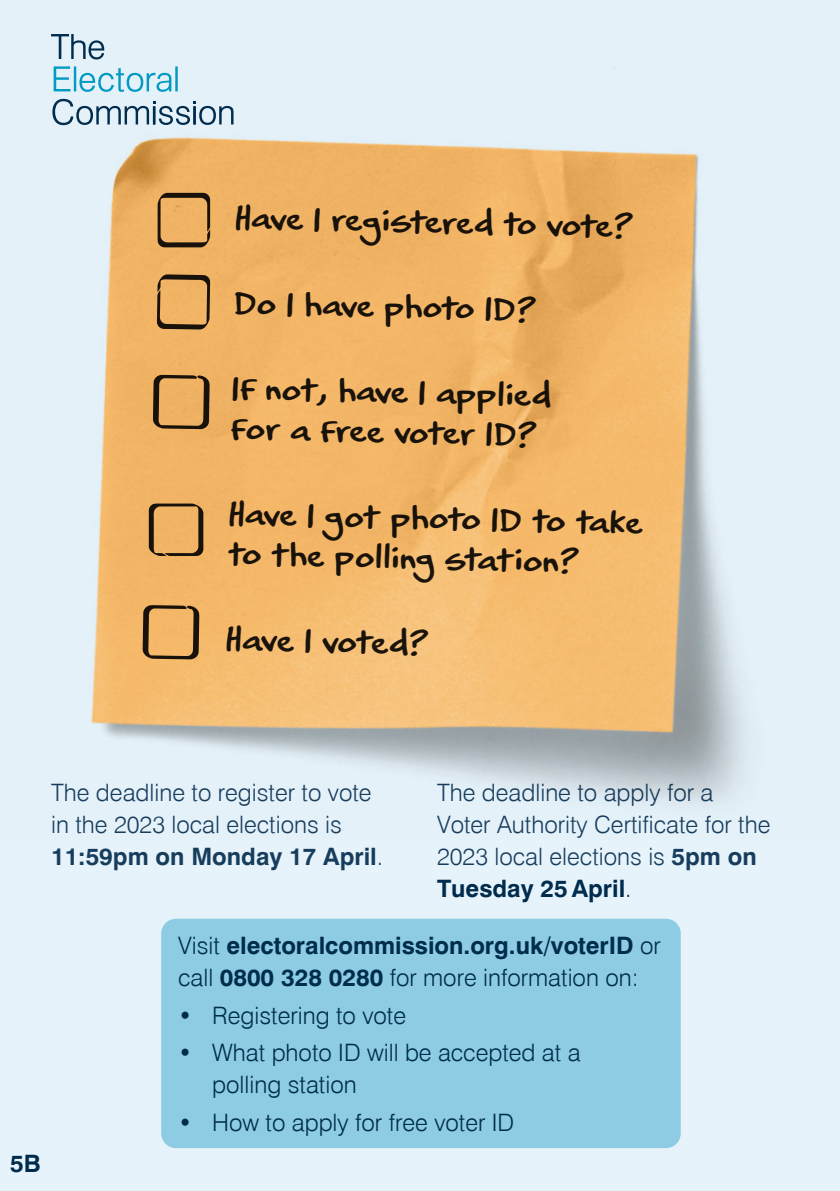
<style>
.page{position:relative;width:840px;height:1191px;background:#fff}
.page>*{position:absolute;margin:0;border:0;box-sizing:border-box;transform-origin:0 0}
.t1{font:30px/40px "CC Gabriel Bautista Lito";color:#000}
.text_12_16{font:300 24px/32px "Swiss 721 BT";color:#002c4d}
.text_12_16-2{font:700 24px/32px "Swiss 721 BT";color:#002c4d}
.s1{font-weight:700}
.s2{font-weight:300}
</style>
<div class="page">
<div style="left:0;top:0;width:839px;height:1191px;background:#e7f3fb"></div>
<img style="left:53px;top:47px;width:695px;height:758px">
<svg style="left:54px;top:66px;width:124px;height:26px"></svg>
<svg style="left:52px;top:99px;width:181px;height:26px"></svg>
<svg style="left:51px;top:34px;width:53px;height:25px"></svg>
<div style="left:161px;top:918px;width:519px;height:230px;background:#8dcce3;border-radius:15px"></div>
<svg style="left:149px;top:503px;width:54px;height:53px;background:#bc8b4e"></svg>
<svg style="left:157px;top:193px;width:53px;height:54px;background:#bb8b4d"></svg>
<svg style="left:157px;top:274px;width:53px;height:55px;background:#bc8c4e"></svg>
<svg style="left:142px;top:605px;width:57px;height:54px;background:#b88a4e"></svg>
<svg style="left:153px;top:374px;width:56px;height:55px;background:#b4864a"></svg>
<p class="t1" style="left:235px;top:201px;width:399px;rotate:1deg">Have I registered to vote?</p>
<p class="t1" style="left:233px;top:287px;width:304px;rotate:1deg">Do I have photo ID?</p>
<p class="t1" style="left:231px;top:372px;width:321px;rotate:1deg">If not, have I applied for a free voter ID?</p>
<p class="t1" style="left:228px;top:498px;width:416px;rotate:1deg">Have I got photo ID to take to the polling station?</p>
<p class="t1" style="left:226px;top:622px;width:203px;rotate:1deg">Have I voted?</p>
<p class="text_12_16-2" style="left:10px;top:1147px;width:32px">5B</p>
<p class="text_12_16" style="left:51px;top:776px;width:333px">The deadline to register to vote in the 2023 local elections is<br><span class="s1">11:59pm on Monday 17 April</span>.</p>
<p class="text_12_16" style="left:437px;top:776px;width:335px">The deadline to apply for a<br>Voter Authority Certificate for the<br>2023 local elections is <span class="s1">5pm on<br>Tuesday 25 April</span>.</p>
<p class="text_12_16-2" style="left:178px;top:929px;width:484px"><span class="s2">Visit</span> electoralcommission.org.uk/voterID <span class="s2">or call</span> 0800 328 0280 <span class="s2">for more information on:</span></p>
<p class="text_12_16" style="left:178px;top:999px;width:229px">• Registering to vote</p>
<p class="text_12_16" style="left:212px;top:1036px;width:369px;text-indent:-34px">• What photo ID will be accepted at a polling station</p>
<p class="text_12_16" style="left:178px;top:1106px;width:337px">• How to apply for free voter ID</p>
</div>
